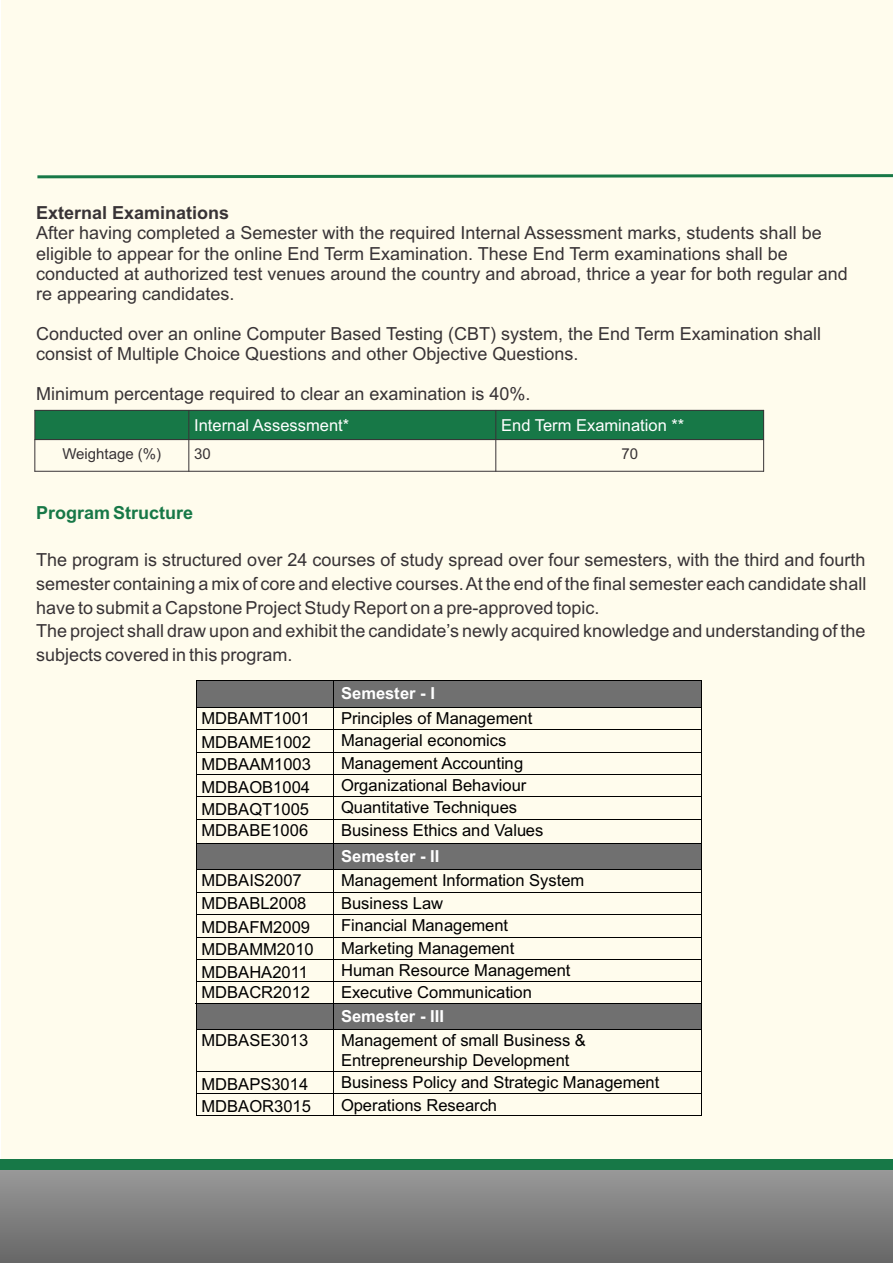
<style>
.page{position:relative;width:893px;height:1263px;background:#fff}
.page>*{position:absolute;margin:0;border:0;box-sizing:border-box;transform-origin:0 0}
.t1{font:18px/20.1px "Arial";color:#383336}
.t2{font:700 18px "Arial";color:#383336}
.t3{font:700 18px "Arial";color:#177847}
.t4{font:16.5px/22.4px "Arial";color:#000}
.t5{font:16.5px "Arial";color:#fff}
.t6{font:700 16.5px "Arial";color:#fff}
.t7{font:15px "Arial";color:#383336}
</style>
<div class="page">
<div style="left:1px;top:0;width:892px;height:1162px;background:#fffced"></div>
<svg style="left:37px;top:174px;width:856px;height:5px"></svg>
<div style="left:0;top:1169px;width:893px;height:94px;background:linear-gradient(to bottom,#999,#676767)"></div>
<div style="left:0;top:1159px;width:893px;height:11px;background:#177847"></div>
<div style="left:35px;top:410px;width:154px;height:30px;background:#177847"></div>
<div style="left:189px;top:410px;width:307px;height:30px;background:#177847"></div>
<div style="left:496px;top:410px;width:268px;height:30px;background:#177847"></div>
<hr style="left:34px;top:410px;width:1px;height:62px;background:#383336">
<hr style="left:188px;top:410px;width:1px;height:62px;background:#383336">
<hr style="left:495px;top:410px;width:1px;height:62px;background:#383336">
<hr style="left:763px;top:410px;width:1px;height:62px;background:#383336">
<hr style="left:34px;top:471px;width:730px;height:1px;background:#383336">
<hr style="left:34px;top:439px;width:730px;height:1px;background:#383336">
<hr style="left:34px;top:410px;width:730px;height:1px;background:#383336">
<div style="left:197px;top:843px;width:504px;height:26px;background:#707070"></div>
<div style="left:197px;top:681px;width:504px;height:26px;background:#707070"></div>
<div style="left:196px;top:1004px;width:506px;height:25px;background:#707070"></div>
<hr style="left:197px;top:680px;width:505px;height:1px;background:#000">
<hr style="left:197px;top:707px;width:505px;height:1px;background:#000">
<hr style="left:197px;top:729px;width:504px;height:1px;background:#000">
<hr style="left:197px;top:752px;width:504px;height:1px;background:#000">
<hr style="left:197px;top:774px;width:504px;height:1px;background:#000">
<hr style="left:197px;top:796px;width:504px;height:1px;background:#000">
<hr style="left:197px;top:819px;width:504px;height:1px;background:#000">
<hr style="left:197px;top:869px;width:504px;height:1px;background:#000">
<hr style="left:197px;top:892px;width:504px;height:1px;background:#000">
<hr style="left:197px;top:914px;width:504px;height:1px;background:#000">
<hr style="left:197px;top:937px;width:504px;height:1px;background:#000">
<hr style="left:197px;top:959px;width:504px;height:1px;background:#000">
<hr style="left:197px;top:981px;width:504px;height:1px;background:#000">
<hr style="left:196px;top:843px;width:506px;height:1px;background:#000">
<hr style="left:197px;top:1029px;width:504px;height:1px;background:#000">
<hr style="left:197px;top:1071px;width:504px;height:1px;background:#000">
<hr style="left:197px;top:1093px;width:504px;height:1px;background:#000">
<hr style="left:196px;top:1003px;width:506px;height:1px;background:#000">
<hr style="left:197px;top:1115px;width:504px;height:1px;background:#000">
<svg style="left:333px;top:681px;width:1px;height:188px"></svg>
<hr style="left:333px;top:870px;width:1px;height:45px;background:#000">
<svg style="left:333px;top:915px;width:1px;height:66px"></svg>
<hr style="left:333px;top:982px;width:1px;height:47px;background:#000">
<hr style="left:333px;top:1030px;width:1px;height:41px;background:#000">
<svg style="left:333px;top:1072px;width:1px;height:43px"></svg>
<svg style="left:701px;top:681px;width:1px;height:189px"></svg>
<hr style="left:701px;top:870px;width:1px;height:45px;background:#000">
<svg style="left:701px;top:915px;width:1px;height:67px"></svg>
<hr style="left:701px;top:982px;width:1px;height:47px;background:#000">
<hr style="left:701px;top:1030px;width:1px;height:41px;background:#000">
<svg style="left:701px;top:1071px;width:1px;height:45px"></svg>
<svg style="left:196px;top:680px;width:1px;height:190px"></svg>
<hr style="left:196px;top:870px;width:1px;height:45px;background:#000">
<svg style="left:196px;top:915px;width:1px;height:67px"></svg>
<hr style="left:196px;top:982px;width:1px;height:47px;background:#000">
<hr style="left:196px;top:1030px;width:1px;height:41px;background:#000">
<svg style="left:196px;top:1071px;width:1px;height:45px"></svg>
<p class="t2" style="left:36px;top:206px;width:195px">External Examinations</p>
<p class="t1" style="left:36px;top:225px;width:813px">After having completed a Semester with the required Internal Assessment marks, students shall be eligible to appear for the online End Term Examination. These End Term examinations shall be conducted at authorized test venues around the country and abroad, thrice a year for both regular and re appearing candidates.</p>
<p class="t1" style="left:36px;top:325px;width:786px">Conducted over an online Computer Based Testing (CBT) system, the End Term Examination shall consist of Multiple Choice Questions and other Objective Questions.</p>
<p class="t1" style="left:36px;top:386px;width:496px">Minimum percentage required to clear an examination is 40%.</p>
<p class="t5" style="left:194px;top:419px;width:156px">Internal Assessment*</p>
<p class="t5" style="left:501px;top:419px;width:185px">End Term Examination **</p>
<p class="t7" style="left:62px;top:448px;width:100px">Weightage (%)</p>
<p class="t7" style="left:194px;top:448px;width:18px">30</p>
<p class="t7" style="left:621px;top:448px;width:18px">70</p>
<p class="t3" style="left:36px;top:506px;width:159px">Program Structure</p>
<p class="t1" style="left:36px;top:550px;width:832px;line-height:23.7px">The program is structured over 24 courses of study spread over four semesters, with the third and fourth semester containing a mix of core and elective courses. At the end of the final semester each candidate shall have to submit a Capstone Project Study Report on a pre-approved topic.<br>The project shall draw upon and exhibit the candidate’s newly acquired knowledge and understanding of the subjects covered in this program.</p>
<p class="t4" style="left:201px;top:709px;width:111px;text-align:justify">MDBAMT1001<br>MDBAME1002<br>MDBAAM1003<br>MDBAOB1004<br>MDBAQT1005<br>MDBABE1006</p>
<p class="t4" style="left:201px;top:870px;width:110px;line-height:23.7px">MDBAIS2007<br>MDBABL2008<br>MDBAFM2009</p>
<p class="t4" style="left:201px;top:940px;width:114px">MDBAMM2010<br>MDBAHA2011</p>
<p class="t4" style="left:201px;top:982px;width:110px">MDBACR2012</p>
<p class="t4" style="left:201px;top:1030px;width:108px">MDBASE3013</p>
<p class="t4" style="left:201px;top:1074px;width:111px">MDBAPS3014<br>MDBAOR3015</p>
<p class="t6" style="left:341px;top:687px;width:95px">Semester - I</p>
<p class="t4" style="left:341px;top:708px;width:204px">Principles of Management<br>Managerial economics<br>Management Accounting<br>Organizational Behaviour<br>Quantitative Techniques<br>Business Ethics and Values</p>
<p class="t4" style="left:341px;top:870px;width:245px">Management Information System<br>Business Law<br>Financial Management<br>Marketing Management<br>Human Resource Management<br>Executive Communication</p>
<p class="t4" style="left:341px;top:1031px;width:320px;line-height:21.6px">Management of small Business &amp;<br>Entrepreneurship Development<br>Business Policy and Strategic Management<br>Operations Research</p>
<p class="t6" style="left:341px;top:850px;width:100px">Semester - II</p>
<p class="t6" style="left:341px;top:1010px;width:104px">Semester - III</p>
</div>
